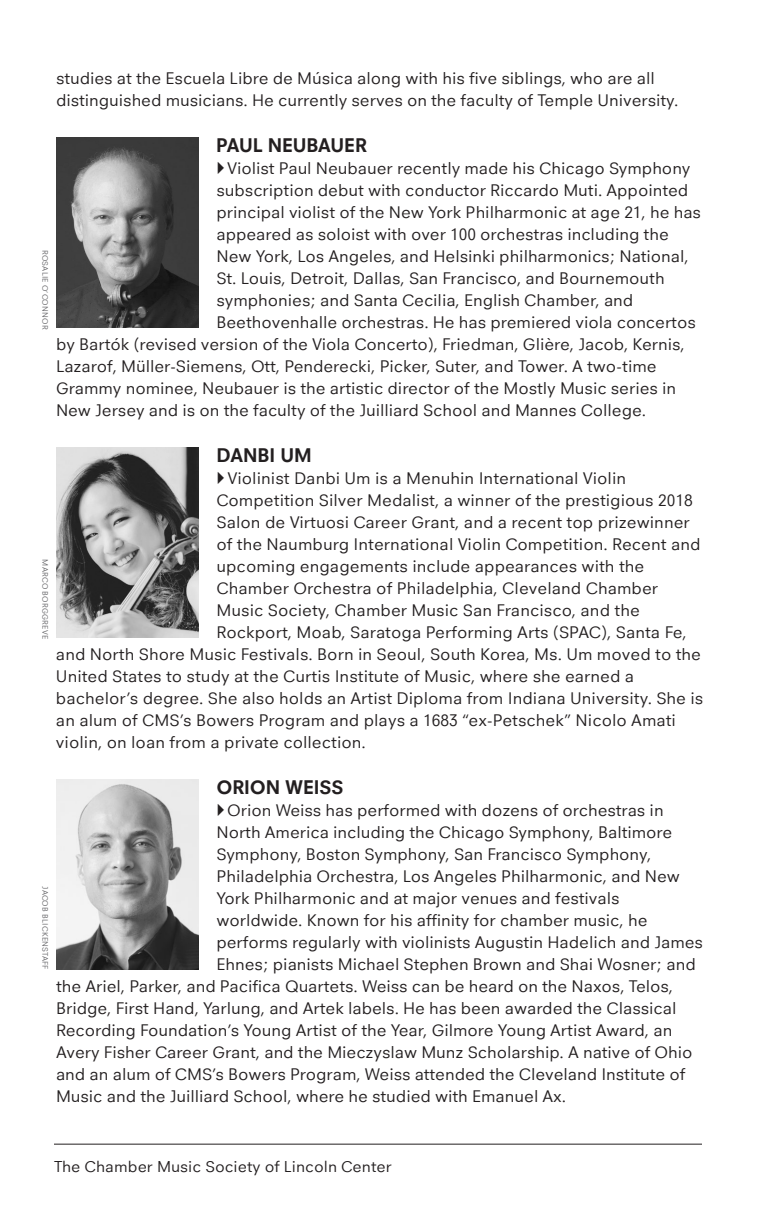
<style>
.page{position:relative;width:774px;height:1224px;background:#fff}
.page>*{position:absolute;margin:0;border:0;box-sizing:border-box;transform-origin:0 0}
.t1{font:700 20px "Neuzeit Office";letter-spacing:-.005em;color:#231f20}
.t2{font:17px/22px "Neuzeit Office";letter-spacing:-.005em;color:#231f20}
.t3{font:16px "Neuzeit Office";color:#231f20}
.t4{font:8px "Neuzeit Office";letter-spacing:.02em;color:#636366}
</style>
<div class="page">
<hr style="left:54px;top:1144px;width:648px;height:1px;background:#231f20">
<img style="left:56px;top:138px;width:142px;height:190px">
<img style="left:56px;top:448px;width:142px;height:190px">
<img style="left:56px;top:780px;width:142px;height:190px">
<p class="t4" style="left:50px;top:250px;width:81px;rotate:90deg">ROSALIE O’CONNOR</p>
<p class="t4" style="left:50px;top:559px;width:81px;rotate:90deg">MARCO BORGGREVE</p>
<p class="t4" style="left:50px;top:886px;width:85px;rotate:90deg">JACOB BLICKENSTAFF</p>
<p class="t2" style="left:56px;top:67px;width:624px">studies at the Escuela Libre de Música along with his five siblings, who are all distinguished musicians. He currently serves on the faculty of Temple University.</p>
<p class="t1" style="left:216px;top:134px;width:152px">PAUL NEUBAUER</p>
<p class="t2" style="left:227px;top:157px;width:465px">Violist Paul Neubauer recently made his Chicago Symphony</p>
<p class="t2" style="left:216px;top:179px;width:473px">subscription debut with conductor Riccardo Muti. Appointed</p>
<p class="t2" style="left:216px;top:201px;width:486px">principal violist of the New York Philharmonic at age 21, he has</p>
<p class="t2" style="left:216px;top:223px;width:454px">appeared as soloist with over 100 orchestras including the</p>
<p class="t2" style="left:216px;top:245px;width:474px">New York, Los Angeles, and Helsinki philharmonics; National,</p>
<p class="t2" style="left:216px;top:267px;width:450px">St. Louis, Detroit, Dallas, San Francisco, and Bournemouth</p>
<p class="t2" style="left:216px;top:289px;width:418px">symphonies; and Santa Cecilia, English Chamber, and</p>
<p class="t2" style="left:216px;top:311px;width:481px">Beethovenhalle orchestras. He has premiered viola concertos</p>
<p class="t2" style="left:56px;top:333px;width:630px">by Bartók (revised version of the Viola Concerto), Friedman, Glière, Jacob, Kernis,</p>
<p class="t2" style="left:56px;top:355px;width:602px">Lazarof, Müller-Siemens, Ott, Penderecki, Picker, Suter, and Tower. A two-time</p>
<p class="t2" style="left:56px;top:377px;width:622px">Grammy nominee, Neubauer is the artistic director of the Mostly Music series in</p>
<p class="t2" style="left:56px;top:399px;width:592px">New Jersey and is on the faculty of the Juilliard School and Mannes College.</p>
<p class="t1" style="left:216px;top:444px;width:97px">DANBI UM</p>
<p class="t2" style="left:228px;top:467px;width:400px">Violinist Danbi Um is a Menuhin International Violin</p>
<p class="t2" style="left:216px;top:489px;width:478px">Competition Silver Medalist, a winner of the prestigious 2018</p>
<p class="t2" style="left:216px;top:511px;width:475px">Salon de Virtuosi Career Grant, and a recent top prizewinner</p>
<p class="t2" style="left:216px;top:533px;width:486px">of the Naumburg International Violin Competition. Recent and</p>
<p class="t2" style="left:216px;top:555px;width:429px">upcoming engagements include appearances with the</p>
<p class="t2" style="left:216px;top:577px;width:443px">Chamber Orchestra of Philadelphia, Cleveland Chamber</p>
<p class="t2" style="left:216px;top:599px;width:425px">Music Society, Chamber Music San Francisco, and the</p>
<p class="t2" style="left:216px;top:621px;width:472px">Rockport, Moab, Saratoga Performing Arts (SPAC), Santa Fe,</p>
<p class="t2" style="left:56px;top:643px;width:647px">and North Shore Music Festivals. Born in Seoul, South Korea, Ms. Um moved to the</p>
<p class="t2" style="left:56px;top:665px;width:580px">United States to study at the Curtis Institute of Music, where she earned a</p>
<p class="t2" style="left:56px;top:687px;width:649px">bachelor’s degree. She also holds an Artist Diploma from Indiana University. She is</p>
<p class="t2" style="left:56px;top:709px;width:622px">an alum of CMS’s Bowers Program and plays a 1683 “ex-Petschek” Nicolo Amati</p>
<p class="t2" style="left:56px;top:731px;width:311px">violin, on loan from a private collection.</p>
<p class="t1" style="left:216px;top:776px;width:129px">ORION WEISS</p>
<p class="t2" style="left:227px;top:799px;width:438px">Orion Weiss has performed with dozens of orchestras in</p>
<p class="t2" style="left:216px;top:821px;width:457px">North America including the Chicago Symphony, Baltimore</p>
<p class="t2" style="left:216px;top:843px;width:437px">Symphony, Boston Symphony, San Francisco Symphony,</p>
<p class="t2" style="left:216px;top:865px;width:465px">Philadelphia Orchestra, Los Angeles Philharmonic, and New</p>
<p class="t2" style="left:216px;top:887px;width:405px">York Philharmonic and at major venues and festivals</p>
<p class="t2" style="left:216px;top:909px;width:433px">worldwide. Known for his affinity for chamber music, he</p>
<p class="t2" style="left:216px;top:931px;width:488px">performs regularly with violinists Augustin Hadelich and James</p>
<p class="t2" style="left:216px;top:953px;width:481px">Ehnes; pianists Michael Stephen Brown and Shai Wosner; and</p>
<p class="t2" style="left:56px;top:975px;width:619px">the Ariel, Parker, and Pacifica Quartets. Weiss can be heard on the Naxos, Telos,</p>
<p class="t2" style="left:56px;top:997px;width:622px">Bridge, First Hand, Yarlung, and Artek labels. He has been awarded the Classical</p>
<p class="t2" style="left:56px;top:1019px;width:618px">Recording Foundation’s Young Artist of the Year, Gilmore Young Artist Award, an</p>
<p class="t2" style="left:56px;top:1041px;width:638px">Avery Fisher Career Grant, and the Mieczyslaw Munz Scholarship. A native of Ohio</p>
<p class="t2" style="left:56px;top:1063px;width:631px">and an alum of CMS’s Bowers Program, Weiss attended the Cleveland Institute of</p>
<p class="t2" style="left:56px;top:1085px;width:512px">Music and the Juilliard School, where he studied with Emanuel Ax.</p>
<p class="t3" style="left:54px;top:1157px;width:339px">The Chamber Music Society of Lincoln Center</p>
</div>
